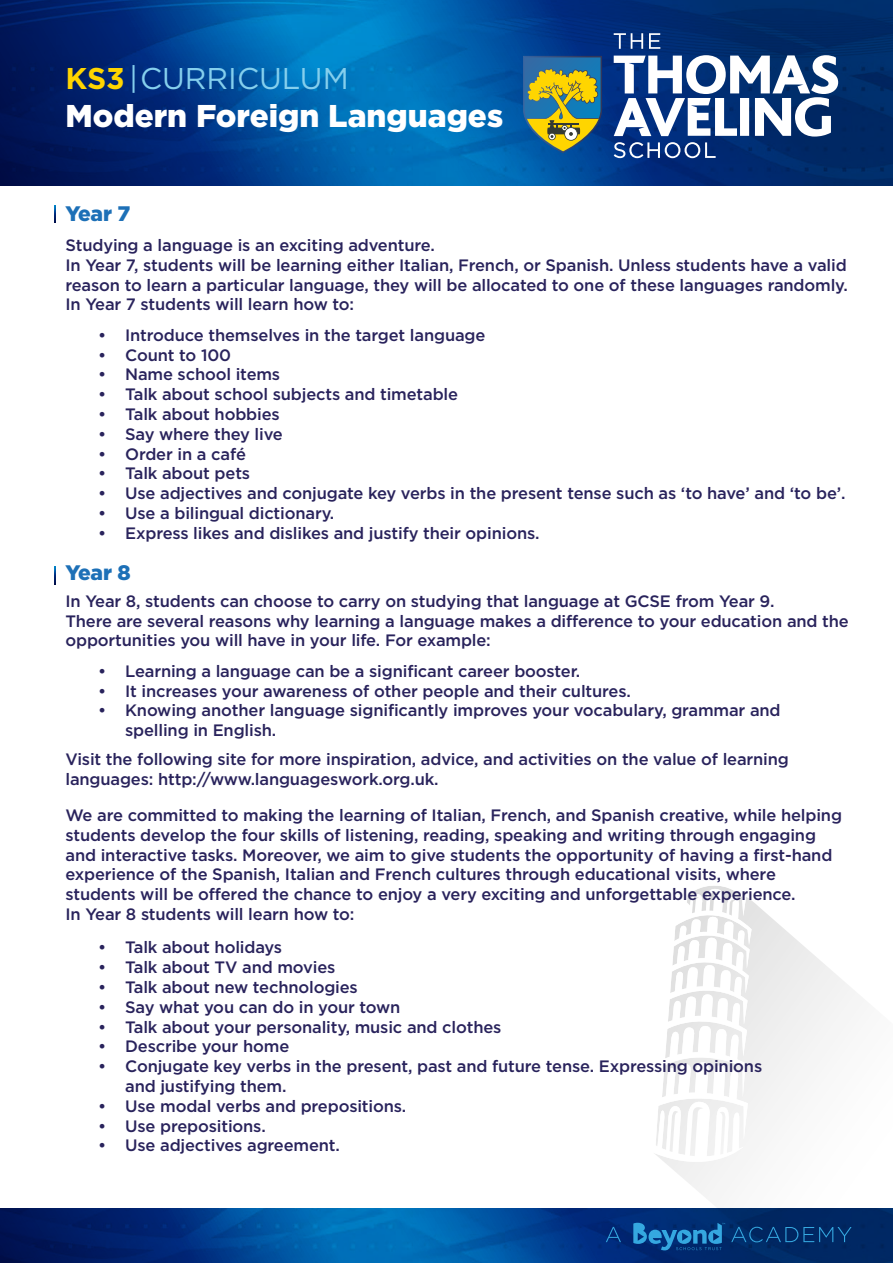
<style>
.page{position:relative;width:893px;height:1263px;background:#fff}
.page>*{position:absolute;margin:0;border:0;box-sizing:border-box;transform-origin:0 0}
.t1{font:900 31.5px "Gotham HTF";color:#fff}
.t2{font:30px "Gotham HTF";color:#85cfed}
.t3{font:900 21px "Gotham HTF";letter-spacing:-.01em;color:#1d70b7}
.t4{font:500 16.5px/19.8px "Gotham HTF";letter-spacing:-.01em;color:#29235c}
.s1{font-family:"Gotham";font-weight:700;color:#ffd500}
</style>
<div class="page">
<svg style="left:0;top:0;width:893px;height:185px;background:#00438c"></svg>
<svg style="left:0;top:1208px;width:893px;height:55px;background:#003e87"></svg>
<svg style="left:54px;top:205px;width:1px;height:18px"></svg>
<svg style="left:54px;top:567px;width:1px;height:17px"></svg>
<svg style="left:655px;top:886px;width:97px;height:293px"></svg>
<svg style="left:614px;top:33px;width:46px;height:16px"></svg>
<svg style="left:523px;top:56px;width:79px;height:97px;background:#708c65"></svg>
<svg style="left:614px;top:55px;width:224px;height:103px"></svg>
<svg style="left:606px;top:1223px;width:246px;height:27px;background:#0a4181"></svg>
<h2 class="t2" style="left:65px;top:62px;width:285px"><span class="s1">KS3</span>|CURRICULUM</h2>
<h1 class="t1" style="left:65px;top:98px;width:439px">Modern Foreign Languages</h1>
<p class="t3" style="left:65px;top:201px;width:66px">Year 7</p>
<p class="t4" style="left:65px;top:235px;width:784px">Studying a language is an exciting adventure.<br>In Year 7, students will be learning either Italian, French, or Spanish. Unless students have a valid reason to learn a particular language, they will be allocated to one of these languages randomly.<br>In Year 7 students will learn how to:</p>
<p class="t4" style="left:98px;top:325px;width:389px">• Introduce themselves in the target language</p>
<p class="t4" style="left:98px;top:344px;width:135px">• Count to 100</p>
<p class="t4" style="left:98px;top:364px;width:184px">• Name school items</p>
<p class="t4" style="left:98px;top:384px;width:362px">• Talk about school subjects and timetable</p>
<p class="t4" style="left:98px;top:404px;width:183px">• Talk about hobbies</p>
<p class="t4" style="left:98px;top:424px;width:186px">• Say where they live</p>
<p class="t4" style="left:98px;top:443px;width:149px">• Order in a café</p>
<p class="t4" style="left:98px;top:463px;width:154px">• Talk about pets</p>
<p class="t4" style="left:98px;top:483px;width:749px">• Use adjectives and conjugate key verbs in the present tense such as ‘to have’ and ‘to be’.</p>
<p class="t4" style="left:98px;top:503px;width:238px">• Use a bilingual dictionary.</p>
<p class="t4" style="left:98px;top:523px;width:443px">• Express likes and dislikes and justify their opinions.</p>
<p class="t3" style="left:65px;top:560px;width:67px">Year 8</p>
<p class="t4" style="left:65px;top:591px;width:785px">In Year 8, students can choose to carry on studying that language at GCSE from Year 9.<br>There are several reasons why learning a language makes a difference to your education and the opportunities you will have in your life. For example:</p>
<p class="t4" style="left:98px;top:661px;width:484px">• Learning a language can be a significant career booster.</p>
<p class="t4" style="left:98px;top:680px;width:534px">• It increases your awareness of other people and their cultures.</p>
<p class="t4" style="left:125px;top:700px;width:657px;text-indent:-27px">• Knowing another language significantly improves your vocabulary, grammar and spelling in English.</p>
<p class="t4" style="left:65px;top:749px;width:725px">Visit the following site for more inspiration, advice, and activities on the value of learning languages: http://www.languageswork.org.uk.</p>
<p class="t4" style="left:65px;top:805px;width:778px">We are committed to making the learning of Italian, French, and Spanish creative, while helping students develop the four skills of listening, reading, speaking and writing through engaging and interactive tasks. Moreover, we aim to give students the opportunity of having a first-hand experience of the Spanish, Italian and French cultures through educational visits, where students will be offered the chance to enjoy a very exciting and unforgettable experience.<br>In Year 8 students will learn how to:</p>
<p class="t4" style="left:98px;top:937px;width:186px">• Talk about holidays</p>
<p class="t4" style="left:98px;top:957px;width:239px">• Talk about TV and movies</p>
<p class="t4" style="left:98px;top:977px;width:261px">• Talk about new technologies</p>
<p class="t4" style="left:98px;top:997px;width:304px">• Say what you can do in your town</p>
<p class="t4" style="left:98px;top:1016px;width:405px">• Talk about your personality, music and clothes</p>
<p class="t4" style="left:98px;top:1036px;width:193px">• Describe your home</p>
<p class="t4" style="left:125px;top:1056px;width:639px;text-indent:-27px">• Conjugate key verbs in the present, past and future tense. Expressing opinions and justifying them.</p>
<p class="t4" style="left:98px;top:1096px;width:310px">• Use modal verbs and prepositions.</p>
<p class="t4" style="left:98px;top:1115px;width:169px">• Use prepositions.</p>
<p class="t4" style="left:98px;top:1135px;width:243px">• Use adjectives agreement.</p>
</div>
